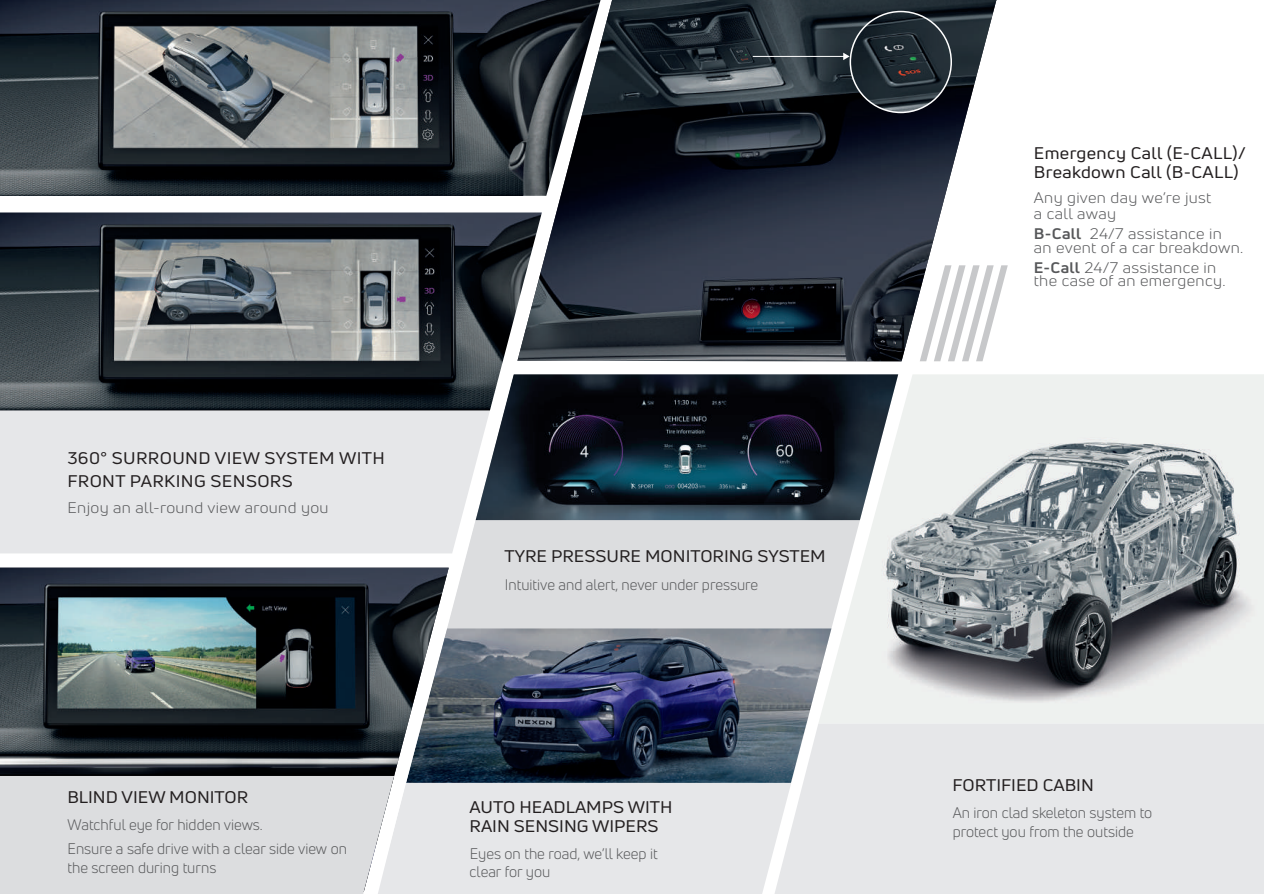
<style>
.page{position:relative;width:1264px;height:894px;background:#fff}
.page>*{position:absolute;margin:0;border:0;box-sizing:border-box;transform-origin:0 0}
.t1{font:16.5px/19.6px "Uni Neue";color:#231f20;scale:1.1 1}
.t2{font:16.5px/19.5px "Uni Neue";letter-spacing:.02em;color:#231f20;scale:1.1 1}
.t3{font:15px/19.5px "Uni Neue";color:#57585a}
.t4{font:15px/13.5px "Uni Neue";letter-spacing:.02em;color:#57585a;scale:1.1 1}
.s1{font-weight:700}
</style>
<div class="page">
<img style="left:898px;top:374px;width:365px;height:349px">
<img style="left:541px;top:0;width:455px;height:361px">
<svg style="left:524px;top:520px;width:374px;height:203px;background:#e0e1e2"></svg>
<div style="left:808px;top:723px;width:455px;height:170px;background:#e6e7e9"></div>
<div style="left:524px;top:782px;width:284px;height:111px;background:#e6e7e9"></div>
<svg style="left:919px;top:265px;width:88px;height:96px"></svg>
<img style="left:524px;top:374px;width:374px;height:146px">
<img style="left:524px;top:628px;width:307px;height:154px">
<svg style="left:347px;top:410px;width:177px;height:483px;background:#959ca4"></svg>
<img style="left:0;top:567px;width:448px;height:324px">
<div style="left:0;top:775px;width:394px;height:118px;background:#dcdddf"></div>
<div style="left:0;top:410px;width:490px;height:143px;background:#e6e7e9"></div>
<img style="left:0;top:0;width:600px;height:196px">
<img style="left:0;top:212px;width:541px;height:198px">
<img style="left:850px;top:12px;width:101px;height:100px;border-radius:50px">
<div style="left:849px;top:11px;width:102px;height:102px;border:2px solid #fff;border-radius:50%"></div>
<hr style="left:752px;top:56px;width:92px;height:1px;background:#fff">
<svg style="left:843px;top:53px;width:6px;height:7px"></svg>
<p class="t2" style="left:67px;top:446px;width:290px;line-height:22.5px">360° SURROUND VIEW SYSTEM WITH<br>FRONT PARKING SENSORS</p>
<p class="t4" style="left:67px;top:501px;width:239px">Enjoy an all-round view around you</p>
<p class="t1" style="left:67px;top:787px;width:166px">BLIND VIEW MONITOR</p>
<p class="t3" style="left:67px;top:812px;width:281px;line-height:24px">Watchful eye for hidden views.<br>Ensure a safe drive with a clear side view on</p>
<p class="t3" style="left:67px;top:857px;width:150px">the screen during turns</p>
<p class="t1" style="left:504px;top:546px;width:293px">TYRE PRESSURE MONITORING SYSTEM</p>
<p class="t3" style="left:504px;top:575px;width:255px">Intuitive and alert, never under pressure</p>
<p class="t1" style="left:469px;top:796px;width:186px">AUTO HEADLAMPS WITH<br>RAIN SENSING WIPERS</p>
<p class="t3" style="left:469px;top:844px;width:189px;line-height:17.7px">Eyes on the road, we’ll keep it clear for you</p>
<p class="t2" style="left:1033px;top:143px;width:194px">Emergency Call (E-CALL)/<br>Breakdown Call (B-CALL)</p>
<p class="t4" style="left:1033px;top:190px;width:163px;line-height:15.8px">Any given day we’re just a call away</p>
<p class="t4" style="left:1033px;top:227px;width:192px"><span class="s1">B-Call</span> 24/7 assistance in an event of a car breakdown.</p>
<p class="t4" style="left:1033px;top:260px;width:176px"><span class="s1">E-Call</span> 24/7 assistance in the case of an emergency.</p>
<p class="t1" style="left:952px;top:775px;width:130px">FORTIFIED CABIN</p>
<p class="t3" style="left:952px;top:802px;width:201px">An iron clad skeleton system to protect you from the outside</p>
</div>
